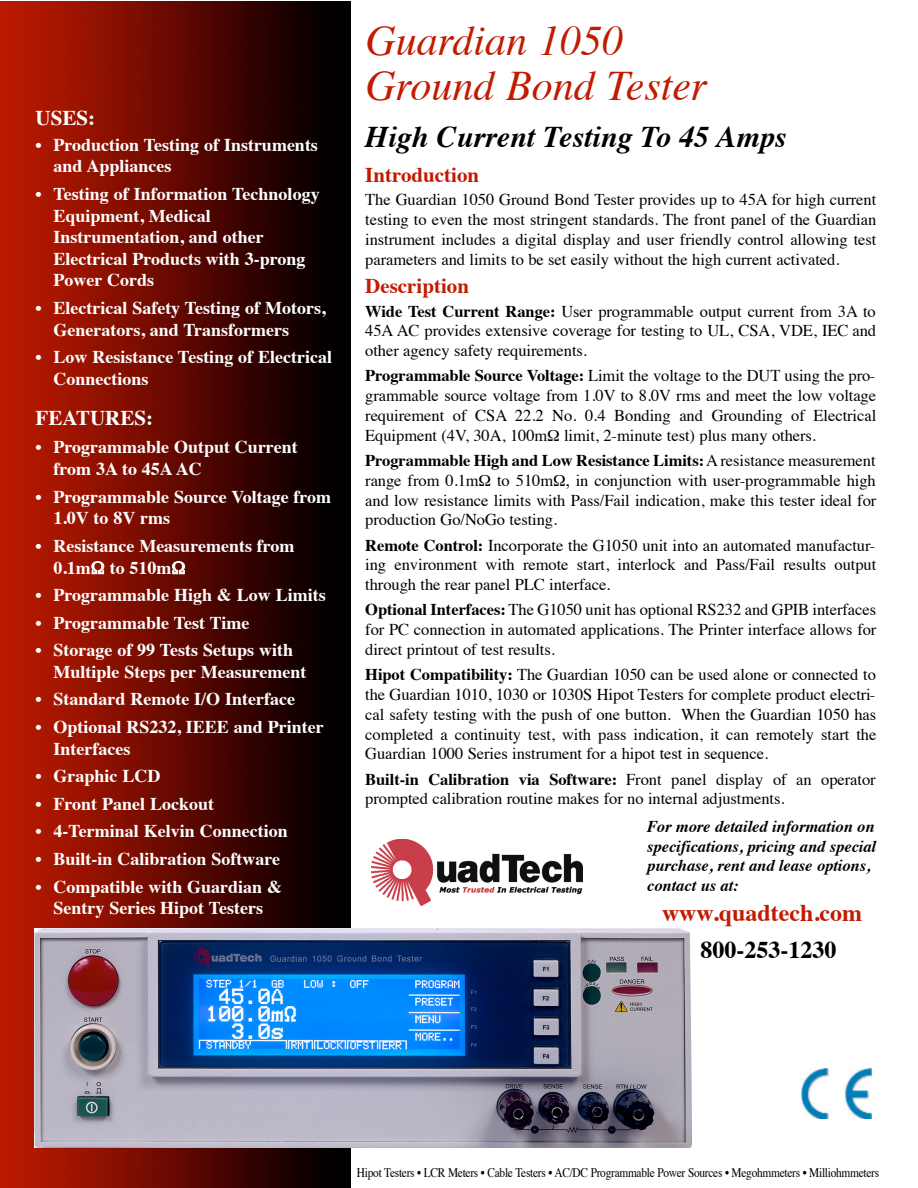
<style>
.page{position:relative;width:918px;height:1188px;background:#fff}
.page>*{position:absolute;margin:0;border:0;box-sizing:border-box;transform-origin:0 0}
.t1{font:italic 42px/45px "Times";color:#c11b00}
.t2{font:italic 700 30px "Times";color:#000}
.t3{font:700 24px "Times";color:#c11b00}
.t4{font:700 24px "Times";color:#000}
.t5{font:700 21px "Times";color:#c11b00}
.t6{font:700 21px "Times";color:#fff}
.t7{font:700 18px/21.6px "Times";color:#fff}
.t8{font:16.5px/19.8px "Times";letter-spacing:-.005em;color:#000;text-align:justify}
.t9{font:italic 700 16.5px/19.5px "Times";letter-spacing:-.005em;color:#000}
.t10{font:13.05px "Times";letter-spacing:-.025em;color:#000;scale:.87 1}
.s1{font-weight:700}
</style>
<div class="page">
<img style="left:0;top:1px;width:350px;height:1187px">
<img style="left:372px;top:839px;width:210px;height:67px">
<img style="left:801px;top:1067px;width:70px;height:52px">
<img style="left:34px;top:928px;width:657px;height:220px">
<svg style="left:92px;top:562px;width:12px;height:12px"></svg>
<svg style="left:173px;top:562px;width:12px;height:12px"></svg>
<p class="t6" style="left:36px;top:109px;width:61px">USES:</p>
<p class="t7" style="left:53px;top:135px;width:266px;text-indent:-18px">• Production Testing of Instruments and Appliances</p>
<p class="t7" style="left:53px;top:185px;width:268px;text-indent:-18px">• Testing of Information Technology<br>Equipment, Medical<br>Instrumentation, and other<br>Electrical Products with 3-prong<br>Power Cords</p>
<p class="t7" style="left:53px;top:299px;width:274px;text-indent:-18px">• Electrical Safety Testing of Motors,<br>Generators, and Transformers</p>
<p class="t7" style="left:53px;top:348px;width:280px;text-indent:-18px">• Low Resistance Testing of Electrical<br>Connections</p>
<p class="t6" style="left:36px;top:409px;width:119px">FEATURES:</p>
<p class="t7" style="left:53px;top:438px;width:246px;text-indent:-18px">• Programmable Output Current from 3A to 45A AC</p>
<p class="t7" style="left:53px;top:487px;width:279px;text-indent:-18px">• Programmable Source Voltage from<br>1.0V to 8V rms</p>
<p class="t7" style="left:53px;top:536px;width:243px;text-indent:-18px">• Resistance Measurements from<br>0.1m to 510m</p>
<p class="t7" style="left:36px;top:586px;width:292px">• Programmable High &amp; Low Limits</p>
<p class="t7" style="left:36px;top:613px;width:215px">• Programmable Test Time</p>
<p class="t7" style="left:53px;top:641px;width:255px;text-indent:-18px">• Storage of 99 Tests Setups with<br>Multiple Steps per Measurement</p>
<p class="t7" style="left:36px;top:690px;width:261px">• Standard Remote I/O Interface</p>
<p class="t7" style="left:53px;top:718px;width:272px;text-indent:-18px">• Optional RS232, IEEE and Printer<br>Interfaces</p>
<p class="t7" style="left:36px;top:767px;width:126px">• Graphic LCD</p>
<p class="t7" style="left:36px;top:795px;width:180px">• Front Panel Lockout</p>
<p class="t7" style="left:36px;top:822px;width:254px">• 4-Terminal Kelvin Connection</p>
<p class="t7" style="left:36px;top:850px;width:246px">• Built-in Calibration Software</p>
<p class="t7" style="left:36px;top:877px;width:248px;text-align:center">• Compatible with Guardian &amp;<br>Sentry Series Hipot Testers</p>
<h1 class="t1" style="left:366px;top:22px;width:344px">Guardian 1050<br>Ground Bond Tester</h1>
<h2 class="t2" style="left:365px;top:125px;width:423px">High Current Testing To 45 Amps</h2>
<p class="t5" style="left:365px;top:166px;width:115px">Introduction</p>
<p class="t8" style="left:365px;top:191px;width:513px">The Guardian 1050 Ground Bond Tester provides up to 45A for high current testing to even the most stringent standards. The front panel of the Guardian instrument includes a digital display and user friendly control allowing test parameters and limits to be set easily without the high current activated.</p>
<p class="t5" style="left:365px;top:277px;width:105px">Description</p>
<p class="t8" style="left:365px;top:303px;width:512px"><span class="s1">Wide Test Current Range:</span> User programmable output current from 3A to 45A AC provides extensive coverage for testing to UL, CSA, VDE, IEC and other agency safety requirements.</p>
<p class="t8" style="left:365px;top:367px;width:513px"><span class="s1">Programmable Source Voltage:</span> Limit the voltage to the DUT using the pro&shy;grammable source voltage from 1.0V to 8.0V rms and meet the low voltage requirement of CSA 22.2 No. 0.4 Bonding and Grounding of Electrical Equipment (4V, 30A, 100m limit, 2-minute test) plus many others.</p>
<p class="t8" style="left:365px;top:452px;width:512px"><span class="s1">Programmable High and Low Resistance Limits:</span>A resistance measurement range from 0.1m to 510m</p>
<p class="t8" style="left:365px;top:472px;width:513px;text-indent:210px">in conjunction with user-programmable high and low resistance limits with Pass/Fail indication, make this tester ideal for production Go/NoGo testing.</p>
<p class="t8" style="left:365px;top:537px;width:513px"><span class="s1">Remote Control:</span> Incorporate the G1050 unit into an automated manufactur&shy;ing environment with remote start, interlock and Pass/Fail results output through the rear panel PLC interface.</p>
<p class="t8" style="left:365px;top:601px;width:513px"><span class="s1">Optional Interfaces:</span> The G1050 unit has optional RS232 and GPIB interfaces for PC connection in automated applications. The Printer interface allows for direct printout of test results.</p>
<p class="t8" style="left:365px;top:666px;width:513px"><span class="s1">Hipot Compatibility:</span> The Guardian 1050 can be used alone or connected to the Guardian 1010, 1030 or 1030S Hipot Testers for complete product electri&shy;cal safety testing with the push of one button. When the Guardian 1050 has completed a continuity test, with pass indication, it can remotely start the Guardian 1000 Series instrument for a hipot test in sequence.</p>
<p class="t8" style="left:365px;top:771px;width:512px"><span class="s1">Built-in Calibration via Software:</span> Front panel display of an operator prompted calibration routine makes for no internal adjustments.</p>
<p class="t9" style="left:647px;top:818px;width:231px">For more detailed information on specifications, pricing and special purchase, rent and lease options, contact us at:</p>
<h3 class="t3" style="left:662px;top:903px;width:202px">www.quadtech.com</h3>
<h3 class="t4" style="left:701px;top:940px;width:137px">800-253-1230</h3>
<p class="t10" style="left:357px;top:1167px;width:602px">Hipot Testers • LCR Meters • Cable Testers • AC/DC Programmable Power Sources • Megohmmeters • Milliohmmeters</p>
</div>
